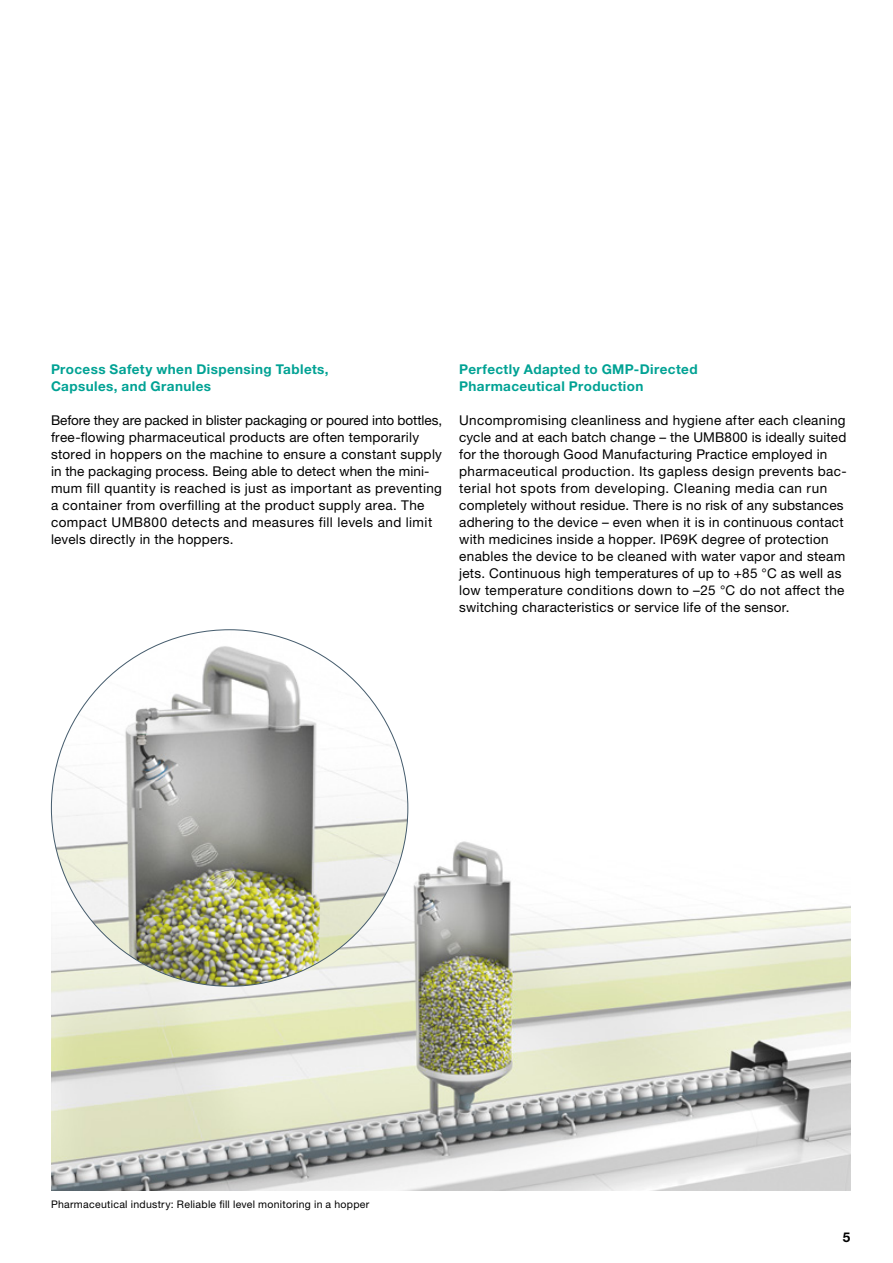
<style>
.page{position:relative;width:893px;height:1263px;background:#fff}
.page>*{position:absolute;margin:0;border:0;box-sizing:border-box;transform-origin:0 0}
.t1{font:13.5px/17px "Helvetica Neue LTW1 G";letter-spacing:.02em;color:#000}
.t2{font:700 13.5px/17px "Helvetica Neue LTW1 G";letter-spacing:.03em;color:#00a294}
.t3{font:700 13.5px "Helvetica Neue LTW1 G";color:#000}
.t4{font:10.5px "Helvetica Neue LTW1 G";letter-spacing:.03em;color:#000}
</style>
<div class="page">
<img style="left:51px;top:833px;width:799px;height:358px">
<img style="left:51px;top:630px;width:357px;height:356px;border-radius:178px">
<p class="t2" style="left:51px;top:361px;width:279px">Process Safety when Dispensing Tablets,<br>Capsules, and Granules</p>
<p class="t1" style="left:51px;top:412px;width:393px">Before they are packed in blister packaging or poured into bottles, free-flowing pharmaceutical products are often temporarily stored in hoppers on the machine to ensure a constant supply in the packaging process. Being able to detect when the mini&shy;mum fill quantity is reached is just as important as preventing a container from overfilling at the product supply area. The compact UMB800 detects and measures fill levels and limit levels directly in the hoppers.</p>
<p class="t2" style="left:459px;top:361px;width:240px">Perfectly Adapted to GMP-Directed<br>Pharmaceutical Production</p>
<p class="t1" style="left:459px;top:412px;width:389px">Uncompromising cleanliness and hygiene after each cleaning cycle and at each batch change – the UMB800 is ideally suited for the thorough Good Manufacturing Practice employed in pharmaceutical production. Its gapless design prevents bac&shy;terial hot spots from developing. Cleaning media can run completely without residue. There is no risk of any substances adhering to the device – even when it is in continuous contact with medicines inside a hopper. IP69K degree of protection enables the device to be cleaned with water vapor and steam jets. Continuous high temperatures of up to +85 °C as well as low temperature conditions down to –25 °C do not affect the switching characteristics or service life of the sensor.</p>
<p class="t4" style="left:51px;top:1197px;width:320px">Pharmaceutical industry: Reliable fill level monitoring in a hopper</p>
<p class="t3" style="left:843px;top:1228px;width:9px">5</p>
</div>
